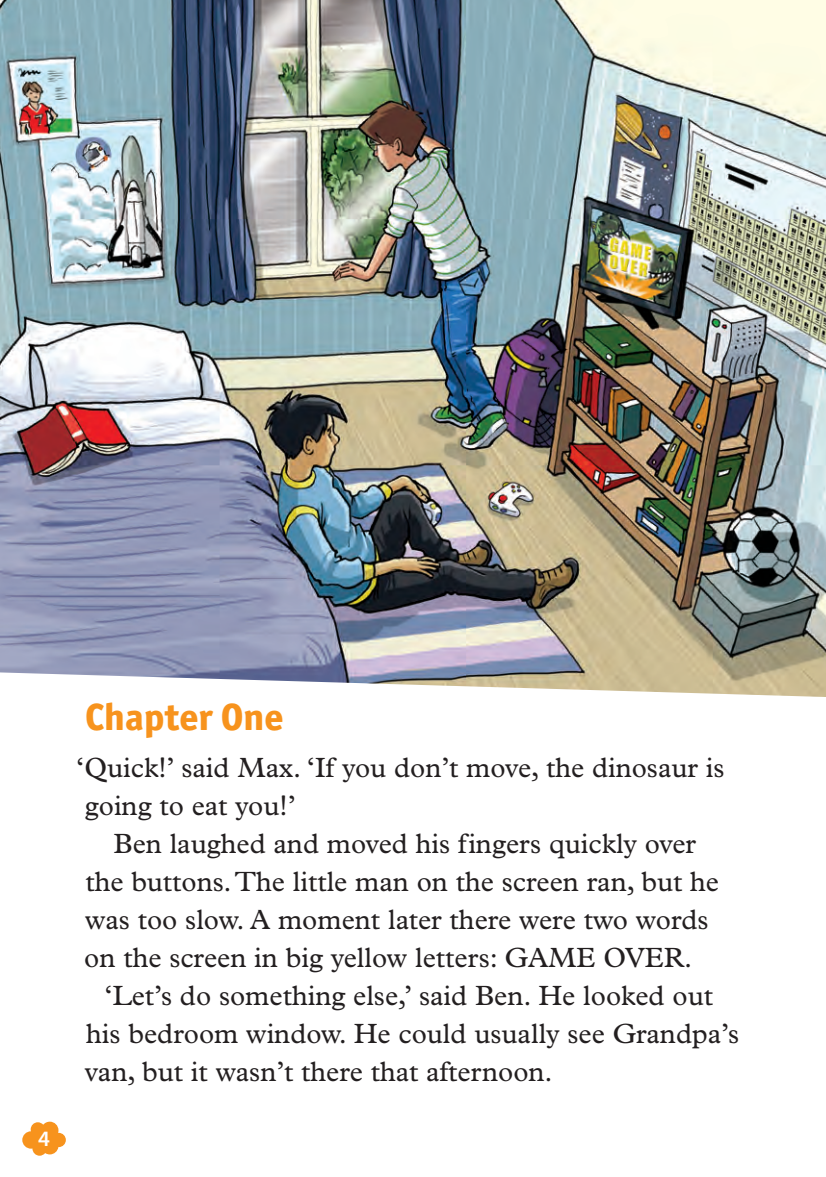
<style>
.page{position:relative;width:826px;height:1177px;background:#fff}
.page>*{position:absolute;margin:0;border:0;box-sizing:border-box;transform-origin:0 0}
.t1{font:800 38px "Officina Sans ITC Std";color:#f7931d}
.t2{font:28px/38px "Plantin Std";color:#231f20}
.t3{font:600 22px "Myriad Pro";color:#fff}
</style>
<div class="page">
<img style="left:0;top:0;width:825px;height:697px">
<svg style="left:22px;top:1121px;width:44px;height:34px"></svg>
<p class="t3" style="left:38px;top:1124px;width:13px">4</p>
<h1 class="t1" style="left:85px;top:693px;width:200px">Chapter One</h1>
<p class="t2" style="left:85px;top:749px;width:641px;text-indent:-9px">‘Quick!’ said Max. ‘If you don’t move, the dinosaur is going to eat you!’</p>
<p class="t2" style="left:113px;top:824px;width:584px">Ben laughed and moved his fingers quickly over</p>
<p class="t2" style="left:85px;top:862px;width:634px">the buttons. The little man on the screen ran, but he</p>
<p class="t2" style="left:85px;top:900px;width:624px">was too slow. A moment later there were two words</p>
<p class="t2" style="left:84px;top:938px;width:609px">on the screen in big yellow letters: GAME OVER.</p>
<p class="t2" style="left:105px;top:976px;width:609px">‘Let’s do something else,’ said Ben. He looked out</p>
<p class="t2" style="left:86px;top:1014px;width:654px">his bedroom window. He could usually see Grandpa’s</p>
<p class="t2" style="left:85px;top:1052px;width:469px">van, but it wasn’t there that afternoon.</p>
</div>
